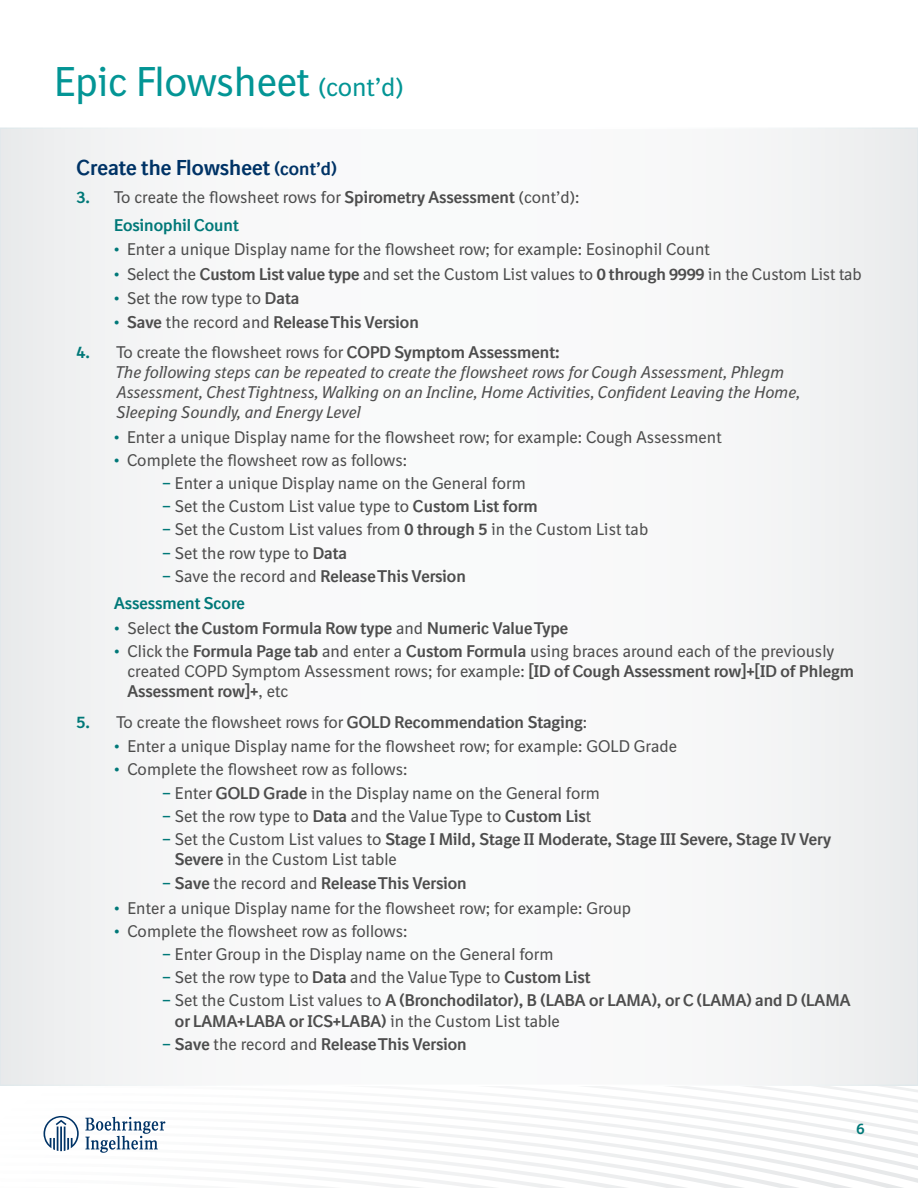
<style>
.page{position:relative;width:918px;height:1188px;background:#fff}
.page>*{position:absolute;margin:0;border:0;box-sizing:border-box;transform-origin:0 0}
.t1{font:40.5px "BI Sans NEXT";letter-spacing:-.01em;color:#039595}
.t2{font:700 21px "BI Sans NEXT";color:#036}
.Body{font:16.5px/20.1px "BI Sans NEXT";color:#4d4d4d}
.Body-2{font:700 16.5px/20.1px "BI Sans NEXT";color:#4d4d4d}
.Body-3{font:italic 16.5px/20.1px "BI Sans NEXT";color:#4d4d4d}
.numbered_bullets{font:16.5px "BI Sans NEXT";color:#4d4d4d}
.green_text_h2{font:700 16.5px "BI Sans NEXT";color:#007878}
.t3{font:700 15px "BI Sans NEXT";color:#007878}
.s1{font-size:25.5px}
.s2{font-size:18px}
.s3{font-weight:700;color:#007878}
.s4{font-weight:700}
.s5{color:#007878}
.s6{font-weight:400}
.s7{font-weight:700;font-style:normal;color:#007878}
.s8{font-style:normal}
.s9{font-weight:700;font-style:normal}
.s10{font-weight:400;color:#007878}
</style>
<div class="page">
<svg style="left:688px;top:1170px;width:230px;height:13px"></svg>
<svg style="left:688px;top:1158px;width:230px;height:12px"></svg>
<svg style="left:688px;top:1146px;width:230px;height:12px"></svg>
<svg style="left:688px;top:1135px;width:230px;height:11px"></svg>
<svg style="left:688px;top:1124px;width:230px;height:11px"></svg>
<svg style="left:61px;top:1113px;width:857px;height:11px"></svg>
<svg style="left:400px;top:1103px;width:518px;height:10px"></svg>
<svg style="left:448px;top:1093px;width:470px;height:10px"></svg>
<svg style="left:505px;top:1086px;width:413px;height:7px"></svg>
<svg style="left:43px;top:1116px;width:645px;height:72px"></svg>
<div style="left:0;top:128px;width:918px;height:957px;background:#f7f8f8"></div>
<p class="t1" style="left:54px;top:58px;width:351px">Epic Flowsheet <span class="s1">(cont’d)</span></p>
<h2 class="t2" style="left:76px;top:156px;width:262px">Create the Flowsheet <span class="s2">(cont’d)</span></h2>
<p class="numbered_bullets" style="left:76px;top:188px;width:504px"><span class="s3">3.</span> To create the flowsheet rows for <span class="s4">Spirometry Assessment</span> (cont’d):</p>
<p class="green_text_h2" style="left:114px;top:215px;width:126px">Eosinophil Count</p>
<p class="Body" style="left:114px;top:239px;width:598px"><span class="s3">•</span> Enter a unique Display name for the flowsheet row; for example: Eosinophil Count</p>
<p class="Body" style="left:114px;top:264px;width:749px"><span class="s3">•</span> Select the <span class="s4">Custom List value type</span> and set the Custom List values to <span class="s4">0 through 9999</span> in the Custom List tab</p>
<p class="Body" style="left:114px;top:288px;width:187px"><span class="s3">•</span> Set the row type to <span class="s4">Data</span></p>
<p class="Body-2" style="left:114px;top:311px;width:307px"><span class="s5">•</span> Save <span class="s6">the record and</span> Release This Version</p>
<p class="Body-3" style="left:116px;top:342px;width:685px;text-indent:-40px"><span class="s7">4.</span> <span class="s8">To create the flowsheet rows for</span> <span class="s9">COPD Symptom Assessment:<br></span>The following steps can be repeated to create the flowsheet rows for Cough Assessment, Phlegm Assessment, Chest Tightness, Walking on an Incline, Home Activities, Confident Leaving the Home, Sleeping Soundly, and Energy Level</p>
<p class="Body" style="left:114px;top:427px;width:609px"><span class="s3">•</span> Enter a unique Display name for the flowsheet row; for example: Cough Assessment</p>
<p class="Body" style="left:114px;top:450px;width:295px"><span class="s3">•</span> Complete the flowsheet row as follows:</p>
<p class="Body" style="left:162px;top:473px;width:365px"><span class="s5">–</span> Enter a unique Display name on the General form</p>
<p class="Body" style="left:162px;top:496px;width:377px"><span class="s5">–</span> Set the Custom List value type to <span class="s4">Custom List form</span></p>
<p class="Body" style="left:162px;top:519px;width:488px"><span class="s5">–</span> Set the Custom List values from <span class="s4">0 through 5</span> in the Custom List tab</p>
<p class="Body" style="left:162px;top:543px;width:187px"><span class="s5">–</span> Set the row type to <span class="s4">Data</span></p>
<p class="Body-2" style="left:162px;top:566px;width:306px"><span class="s10">–</span> <span class="s6">Save the record and</span> Release This Version</p>
<p class="green_text_h2" style="left:114px;top:594px;width:133px">Assessment Score</p>
<p class="Body-2" style="left:114px;top:618px;width:456px"><span class="s10">•</span> <span class="s6">Select</span> the Custom Formula Row type <span class="s6">and</span> Numeric Value Type</p>
<p class="Body" style="left:127px;top:641px;width:728px;text-indent:-13px"><span class="s5">•</span> Click the <span class="s4">Formula Page tab</span> and enter a <span class="s4">Custom Formula</span> using braces around each of the previously created COPD Symptom Assessment rows; for example: <span class="s4">[ID of Cough Assessment row]+[ID of Phlegm<br>Assessment row]+</span>, etc</p>
<p class="Body" style="left:76px;top:712px;width:512px"><span class="s3">5.</span> To create the flowsheet rows for <span class="s4">GOLD Recommendation Staging</span>:</p>
<p class="Body" style="left:114px;top:736px;width:565px"><span class="s5">•</span> Enter a unique Display name for the flowsheet row; for example: GOLD Grade</p>
<p class="Body" style="left:114px;top:759px;width:295px"><span class="s5">•</span> Complete the flowsheet row as follows:</p>
<p class="Body" style="left:162px;top:783px;width:440px"><span class="s5">–</span> Enter <span class="s4">GOLD Grade</span> in the Display name on the General form</p>
<p class="Body" style="left:162px;top:806px;width:431px"><span class="s5">–</span> Set the row type to <span class="s4">Data</span> and the Value Type to <span class="s4">Custom Lis</span>t</p>
<p class="Body-2" style="left:175px;top:829px;width:658px;text-indent:-13px"><span class="s10">–</span> <span class="s6">Set the Custom List values to</span> Stage I Mild, Stage II Moderate, Stage III Severe, Stage IV Very<br>Severe <span class="s6">in the Custom List table</span></p>
<p class="Body-2" style="left:162px;top:873px;width:306px"><span class="s10">–</span> Save <span class="s6">the record and</span> Release This Version</p>
<p class="Body" style="left:114px;top:898px;width:519px"><span class="s5">•</span> Enter a unique Display name for the flowsheet row; for example: Group</p>
<p class="Body" style="left:114px;top:921px;width:295px"><span class="s5">•</span> Complete the flowsheet row as follows:</p>
<p class="Body" style="left:162px;top:944px;width:393px"><span class="s5">–</span> Enter Group in the Display name on the General form</p>
<p class="Body" style="left:162px;top:967px;width:430px"><span class="s5">–</span> Set the row type to <span class="s4">Data</span> and the Value Type to <span class="s4">Custom List</span></p>
<p class="Body-2" style="left:175px;top:990px;width:677px;text-indent:-13px"><span class="s10">–</span> <span class="s6">Set the Custom List values to</span> A (Bronchodilator), B (LABA or LAMA), or C (LAMA) and D (LAMA or LAMA+LABA or ICS+LABA) <span class="s6">in the Custom List table</span></p>
<p class="Body-2" style="left:162px;top:1034px;width:306px"><span class="s10">–</span> Save <span class="s6">the record and</span> Release This Version</p>
<p class="t3" style="left:856px;top:1120px;width:10px">6</p>
</div>
